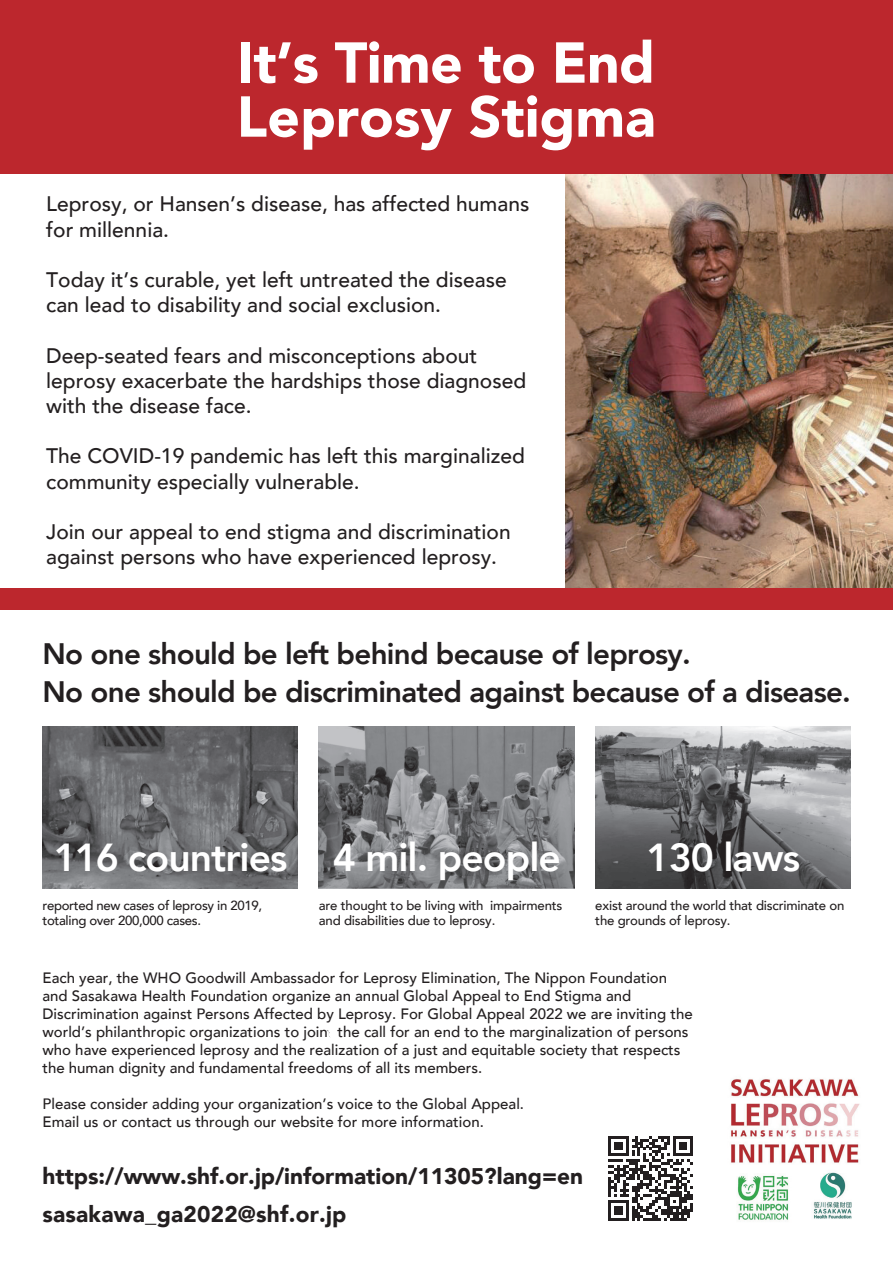
<style>
.page{position:relative;width:893px;height:1263px;background:#fff}
.page>*{position:absolute;margin:0;border:0;box-sizing:border-box;transform-origin:0 0}
.t1{font:900 57px/54px "Avenir";color:#fff}
.t2{font:800 39px "Avenir";letter-spacing:-.025em;color:#fff}
.t3{font:800 29.55px/37.5px "Avenir";letter-spacing:-.025em;color:#231f20}
.t4{font:900 22.65px/37.7px "Avenir";color:#231f20}
.t5{font:500 21px/25.2px "Avenir";color:#231f20}
.t6{font:500 15px/18px "Avenir";color:#231f20}
.t7{font:500 13.2px/15px "Avenir";letter-spacing:-.015em;color:#231f20}
</style>
<div class="page">
<img style="left:319px;top:726px;width:255px;height:162px">
<img style="left:595px;top:726px;width:255px;height:162px">
<img style="left:565px;top:173px;width:328px;height:416px">
<div style="left:0;top:0;width:893px;height:173px;background:#bc272d"></div>
<div style="left:0;top:589px;width:893px;height:21px;background:#bc272d"></div>
<img style="left:43px;top:726px;width:255px;height:162px">
<img style="left:731px;top:1079px;width:129px;height:141px">
<svg style="left:608px;top:1136px;width:85px;height:85px"></svg>
<h1 class="t1" style="left:237px;top:34px;width:421px">It’s Time to End<br>Leprosy Stigma</h1>
<h3 class="t5" style="left:46px;top:190px;width:485px">Leprosy, or Hansen’s disease, has affected humans for millennia.</h3>
<h3 class="t5" style="left:46px;top:266px;width:462px">Today it’s curable, yet left untreated the disease can lead to disability and social exclusion.</h3>
<h3 class="t5" style="left:46px;top:342px;width:482px">Deep-seated fears and misconceptions about leprosy exacerbate the hardships those diagnosed with the disease face.</h3>
<h3 class="t5" style="left:46px;top:442px;width:480px">The COVID-19 pandemic has left this marginalized community especially vulnerable.</h3>
<h3 class="t5" style="left:46px;top:518px;width:466px">Join our appeal to end stigma and discrimination against persons who have experienced leprosy.</h3>
<h3 class="t3" style="left:43px;top:635px;width:810px">No one should be left behind because of leprosy.<br>No one should be discriminated against because of a disease.</h3>
<h2 class="t2" style="left:54px;top:827px;width:509px">116 countries 4 mil. people</h2>
<h2 class="t2" style="left:646px;top:827px;width:155px">130 laws</h2>
<p class="t7" style="left:43px;top:897px;width:221px">reported new cases of leprosy in 2019, totaling over 200,000 cases.</p>
<p class="t7" style="left:319px;top:897px;width:245px">are thought to be living with impairments and disabilities due to leprosy.</p>
<p class="t7" style="left:595px;top:897px;width:251px">exist around the world that discriminate on the grounds of leprosy.</p>
<p class="t6" style="left:43px;top:967px;width:652px">Each year, the WHO Goodwill Ambassador for Leprosy Elimination, The Nippon Foundation and Sasakawa Health Foundation organize an annual Global Appeal to End Stigma and Discrimination against Persons Affected by Leprosy. For Global Appeal 2022 we are inviting the world’s philanthropic organizations to joint the call for an end to the marginalization of persons who have experienced leprosy and the realization of a just and equitable society that respects the human dignity and fundamental freedoms of all its members.</p>
<p class="t6" style="left:43px;top:1093px;width:483px">Please consider adding your organization’s voice to the Global Appeal.<br>Email us or contact us through our website for more information.</p>
<h3 class="t4" style="left:43px;top:1156px;width:542px">https://www.shf.or.jp/information/11305?lang=en sasakawa_ga2022@shf.or.jp</h3>
</div>
